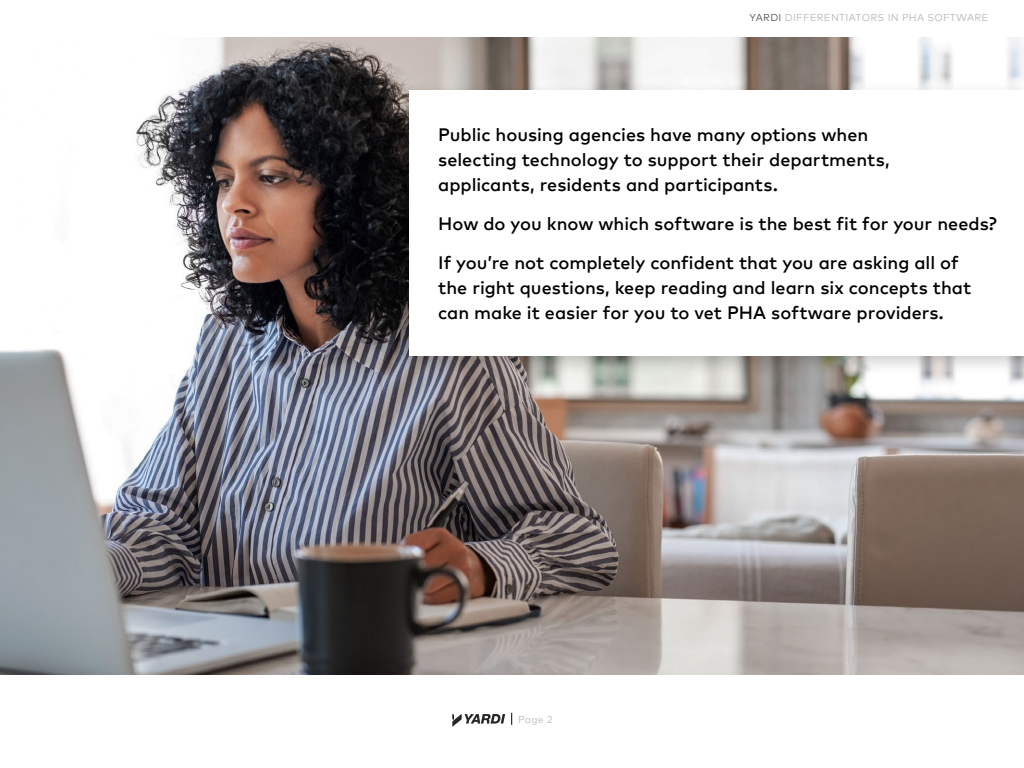
<style>
.page{position:relative;width:1024px;height:768px;background:#fff}
.page>*{position:absolute;margin:0;border:0;box-sizing:border-box;transform-origin:0 0}
.t1{font:500 18px/25px "Mark Offc Pro";color:#000}
.t2{font:10px "Mark Offc Pro";letter-spacing:.03em;color:#bfbfbf}
.t3{font:10px "Mark Offc Pro";color:#bfbfbf}
.s1{color:#666}
</style>
<div class="page">
<img style="left:0;top:37px;width:1024px;height:637px">
<svg style="left:452px;top:714px;width:53px;height:13px"></svg>
<svg style="left:511px;top:713px;width:1px;height:12px"></svg>
<div style="left:391px;top:82px;width:633px;height:294px;background:#000;opacity:.19"></div>
<div style="left:410px;top:90px;width:614px;height:266px;background:#fff"></div>
<p class="t2" style="left:750px;top:10px;width:240px"><span class="s1">YARDI</span> DIFFERENTIATORS IN PHA SOFTWARE</p>
<p class="t1" style="left:438px;top:120px;width:453px">Public housing agencies have many options when selecting technology to support their departments, applicants, residents and participants.</p>
<p class="t1" style="left:438px;top:202px;width:560px;line-height:39px">How do you know which software is the best fit for your needs?<br>If you’re not completely confident that you are asking all of</p>
<p class="t1" style="left:438px;top:273px;width:535px">the right questions, keep reading and learn six concepts that can make it easier for you to vet PHA software providers.</p>
<p class="t3" style="left:518px;top:712px;width:36px">Page 2</p>
</div>
